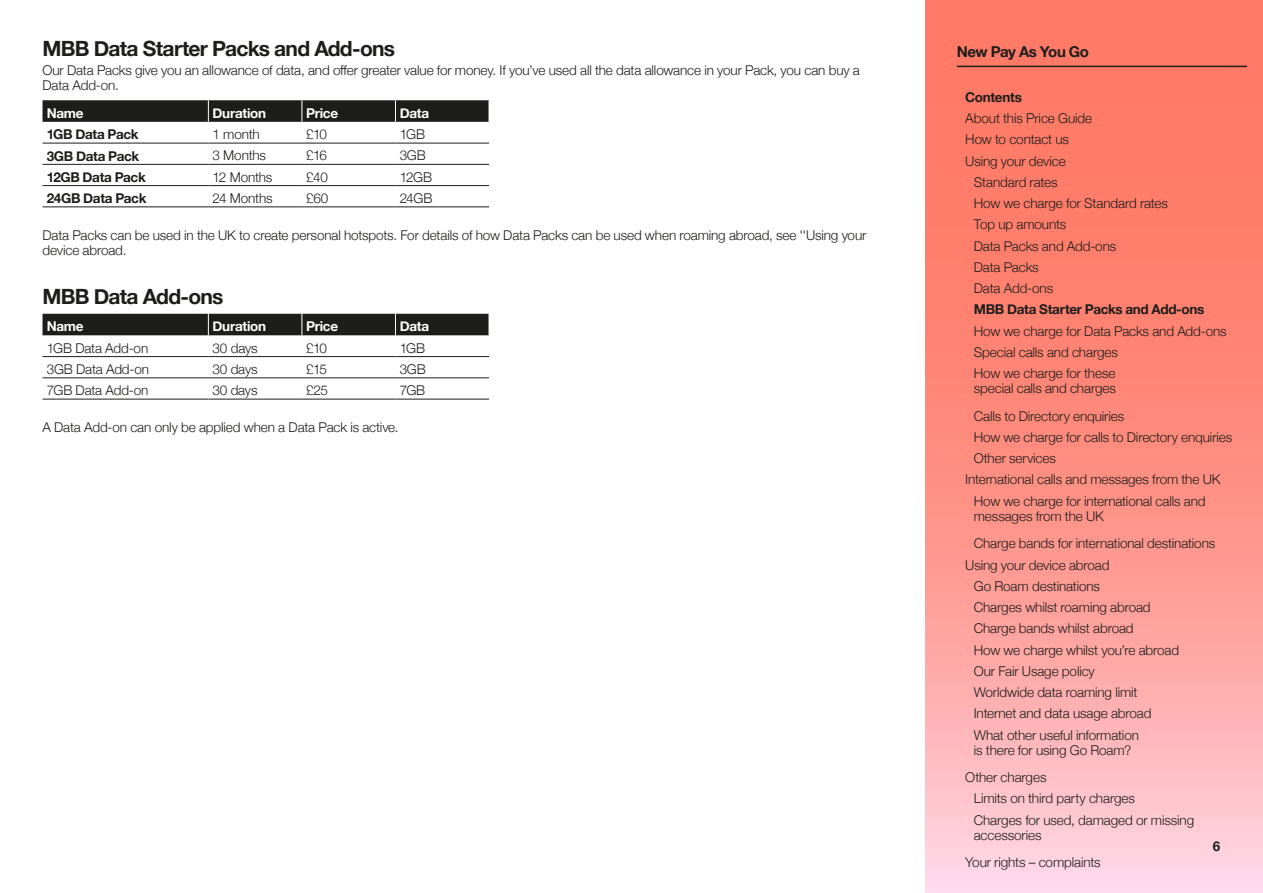
<style>
.page{position:relative;width:1263px;height:893px;background:#fff}
.page>*{position:absolute;margin:0;border:0;box-sizing:border-box;transform-origin:0 0}
.t1{font:700 21px "Helvetica Neue";letter-spacing:-.035em;color:#1d1d1b}
.t2{font:700 15px "Helvetica Neue";letter-spacing:-.03em;color:#1d1d1b}
.t3{font:300 13.5px/21.3px "Helvetica Neue";letter-spacing:-.01em;color:#1d1d1b}
.t4{font:700 13.5px "Helvetica Neue";letter-spacing:-.025em;color:#1d1d1b}
.t5{font:700 13.5px "Helvetica Neue";letter-spacing:-.02em;color:#fff}
</style>
<div class="page">
<svg style="left:926px;top:0;width:337px;height:893px;background:#fe968d"></svg>
<hr style="left:957px;top:66px;width:290px;height:1px;background:#1d1d1b">
<svg style="left:43px;top:100px;width:446px;height:22px;background:#232321"></svg>
<hr style="left:43px;top:143px;width:165px;height:1px;background:#1d1d1b">
<hr style="left:208px;top:143px;width:94px;height:1px;background:#1d1d1b">
<hr style="left:302px;top:143px;width:93px;height:1px;background:#1d1d1b">
<hr style="left:395px;top:143px;width:94px;height:1px;background:#1d1d1b">
<hr style="left:43px;top:164px;width:165px;height:1px;background:#1d1d1b">
<hr style="left:208px;top:164px;width:94px;height:1px;background:#1d1d1b">
<hr style="left:302px;top:164px;width:93px;height:1px;background:#1d1d1b">
<hr style="left:395px;top:164px;width:94px;height:1px;background:#1d1d1b">
<hr style="left:43px;top:185px;width:165px;height:1px;background:#1d1d1b">
<hr style="left:208px;top:185px;width:94px;height:1px;background:#1d1d1b">
<hr style="left:302px;top:185px;width:93px;height:1px;background:#1d1d1b">
<hr style="left:395px;top:185px;width:94px;height:1px;background:#1d1d1b">
<hr style="left:43px;top:206px;width:165px;height:1px;background:#1d1d1b">
<hr style="left:208px;top:206px;width:94px;height:1px;background:#1d1d1b">
<hr style="left:302px;top:206px;width:93px;height:1px;background:#1d1d1b">
<hr style="left:395px;top:206px;width:94px;height:1px;background:#1d1d1b">
<div style="left:43px;top:314px;width:446px;height:21px;background:#1d1d1b"></div>
<hr style="left:43px;top:356px;width:165px;height:1px;background:#1d1d1b">
<hr style="left:208px;top:356px;width:94px;height:1px;background:#1d1d1b">
<hr style="left:302px;top:356px;width:93px;height:1px;background:#1d1d1b">
<hr style="left:395px;top:356px;width:94px;height:1px;background:#1d1d1b">
<hr style="left:43px;top:377px;width:165px;height:1px;background:#1d1d1b">
<hr style="left:208px;top:377px;width:94px;height:1px;background:#1d1d1b">
<hr style="left:302px;top:377px;width:93px;height:1px;background:#1d1d1b">
<hr style="left:395px;top:377px;width:94px;height:1px;background:#1d1d1b">
<hr style="left:43px;top:399px;width:165px;height:1px;background:#1d1d1b">
<hr style="left:208px;top:399px;width:94px;height:1px;background:#1d1d1b">
<hr style="left:302px;top:399px;width:93px;height:1px;background:#1d1d1b">
<hr style="left:395px;top:399px;width:94px;height:1px;background:#1d1d1b">
<h1 class="t1" style="left:43px;top:32px;width:354px">MBB Data Starter Packs and Add-ons</h1>
<p class="t3" style="left:43px;top:62px;width:819px;line-height:15px">Our Data Packs give you an allowance of data, and offer greater value for money. If you’ve used all the data allowance in your Pack, you can buy a<br>Data Add-on.</p>
<p class="t5" style="left:47px;top:102px;width:38px">Name</p>
<p class="t5" style="left:213px;top:102px;width:55px">Duration</p>
<p class="t5" style="left:306px;top:102px;width:33px">Price</p>
<p class="t5" style="left:400px;top:102px;width:31px">Data</p>
<p class="t4" style="left:47px;top:124px;width:93px">1GB Data Pack</p>
<p class="t3" style="left:213px;top:123px;width:49px">1 month</p>
<p class="t3" style="left:306px;top:123px;width:23px">£10</p>
<p class="t3" style="left:400px;top:123px;width:27px">1GB</p>
<p class="t4" style="left:47px;top:145px;width:94px">3GB Data Pack</p>
<p class="t3" style="left:213px;top:144px;width:55px">3 Months</p>
<p class="t3" style="left:306px;top:144px;width:22px">£16</p>
<p class="t3" style="left:400px;top:144px;width:28px">3GB</p>
<p class="t4" style="left:47px;top:166px;width:101px">12GB Data Pack</p>
<p class="t3" style="left:213px;top:165px;width:61px">12 Months</p>
<p class="t3" style="left:306px;top:165px;width:23px">£40</p>
<p class="t3" style="left:400px;top:165px;width:34px">12GB</p>
<p class="t4" style="left:47px;top:188px;width:101px">24GB Data Pack</p>
<p class="t3" style="left:213px;top:186px;width:62px">24 Months</p>
<p class="t3" style="left:306px;top:186px;width:24px">£60</p>
<p class="t3" style="left:400px;top:186px;width:34px">24GB</p>
<p class="t3" style="left:42px;top:226px;width:825px;line-height:15px">Data Packs can be used in the UK to create personal hotspots. For details of how Data Packs can be used when roaming abroad, see ''Using your device abroad.</p>
<h1 class="t1" style="left:43px;top:280px;width:182px">MBB Data Add-ons</h1>
<p class="t5" style="left:47px;top:316px;width:38px">Name</p>
<p class="t5" style="left:213px;top:316px;width:55px">Duration</p>
<p class="t5" style="left:306px;top:316px;width:33px">Price</p>
<p class="t5" style="left:400px;top:316px;width:31px">Data</p>
<p class="t3" style="left:47px;top:336px;width:103px">1GB Data Add-on</p>
<p class="t3" style="left:213px;top:336px;width:46px">30 days</p>
<p class="t3" style="left:306px;top:336px;width:23px">£10</p>
<p class="t3" style="left:400px;top:336px;width:27px">1GB</p>
<p class="t3" style="left:47px;top:357px;width:104px">3GB Data Add-on</p>
<p class="t3" style="left:213px;top:357px;width:46px">30 days</p>
<p class="t3" style="left:306px;top:357px;width:22px">£15</p>
<p class="t3" style="left:400px;top:357px;width:28px">3GB</p>
<p class="t3" style="left:47px;top:379px;width:103px">7GB Data Add-on</p>
<p class="t3" style="left:213px;top:379px;width:46px">30 days</p>
<p class="t3" style="left:306px;top:379px;width:23px">£25</p>
<p class="t3" style="left:400px;top:379px;width:27px">7GB</p>
<p class="t3" style="left:42px;top:416px;width:358px">A Data Add-on can only be applied when a Data Pack is active.</p>
<p class="t2" style="left:957px;top:40px;width:134px">New Pay As You Go</p>
<p class="t4" style="left:965px;top:86px;width:58px">Contents</p>
<p class="t3" style="left:965px;top:107px;width:128px">About this Price Guide</p>
<p class="t3" style="left:965px;top:128px;width:105px">How to contact us</p>
<p class="t3" style="left:965px;top:149px;width:102px">Using your device</p>
<p class="t3" style="left:974px;top:170px;width:85px">Standard rates</p>
<p class="t3" style="left:974px;top:192px;width:196px">How we charge for Standard rates</p>
<p class="t3" style="left:974px;top:213px;width:94px">Top up amounts</p>
<p class="t3" style="left:974px;top:234px;width:144px">Data Packs and Add-ons</p>
<p class="t3" style="left:974px;top:255px;width:66px">Data Packs</p>
<p class="t3" style="left:974px;top:277px;width:81px">Data Add-ons</p>
<p class="t4" style="left:974px;top:299px;width:232px">MBB Data Starter Packs and Add-ons</p>
<p class="t3" style="left:974px;top:319px;width:254px">How we charge for Data Packs and Add-ons<br>Special calls and charges<br>How we charge for these</p>
<p class="t3" style="left:974px;top:374px;width:152px;line-height:27.6px">special calls and charges<br>Calls to Directory enquiries</p>
<p class="t3" style="left:974px;top:425px;width:260px">How we charge for calls to Directory enquiries</p>
<p class="t3" style="left:974px;top:447px;width:84px">Other services</p>
<p class="t3" style="left:965px;top:468px;width:257px">International calls and messages from the UK</p>
<p class="t3" style="left:974px;top:489px;width:233px">How we charge for international calls and</p>
<p class="t3" style="left:974px;top:501px;width:243px;line-height:27.6px">messages from the UK<br>Charge bands for international destinations</p>
<p class="t3" style="left:974px;top:553px;width:207px;text-indent:-9px">Using your device abroad<br>Go Roam destinations<br>Charges whilst roaming abroad<br>Charge bands whilst abroad<br>How we charge whilst you’re abroad<br>Our Fair Usage policy<br>Worldwide data roaming limit<br>Internet and data usage abroad<br>What other useful information</p>
<p class="t3" style="left:965px;top:735px;width:168px;line-height:27.5px;text-indent:9px">is there for using Go Roam?<br>Other charges</p>
<p class="t3" style="left:974px;top:787px;width:222px">Limits on third party charges<br>Charges for used, damaged or missing</p>
<p class="t3" style="left:965px;top:820px;width:137px;line-height:27.5px;text-indent:9px">accessories<br>Your rights – complaints</p>
<p class="t4" style="left:1213px;top:835px;width:9px">6</p>
</div>
